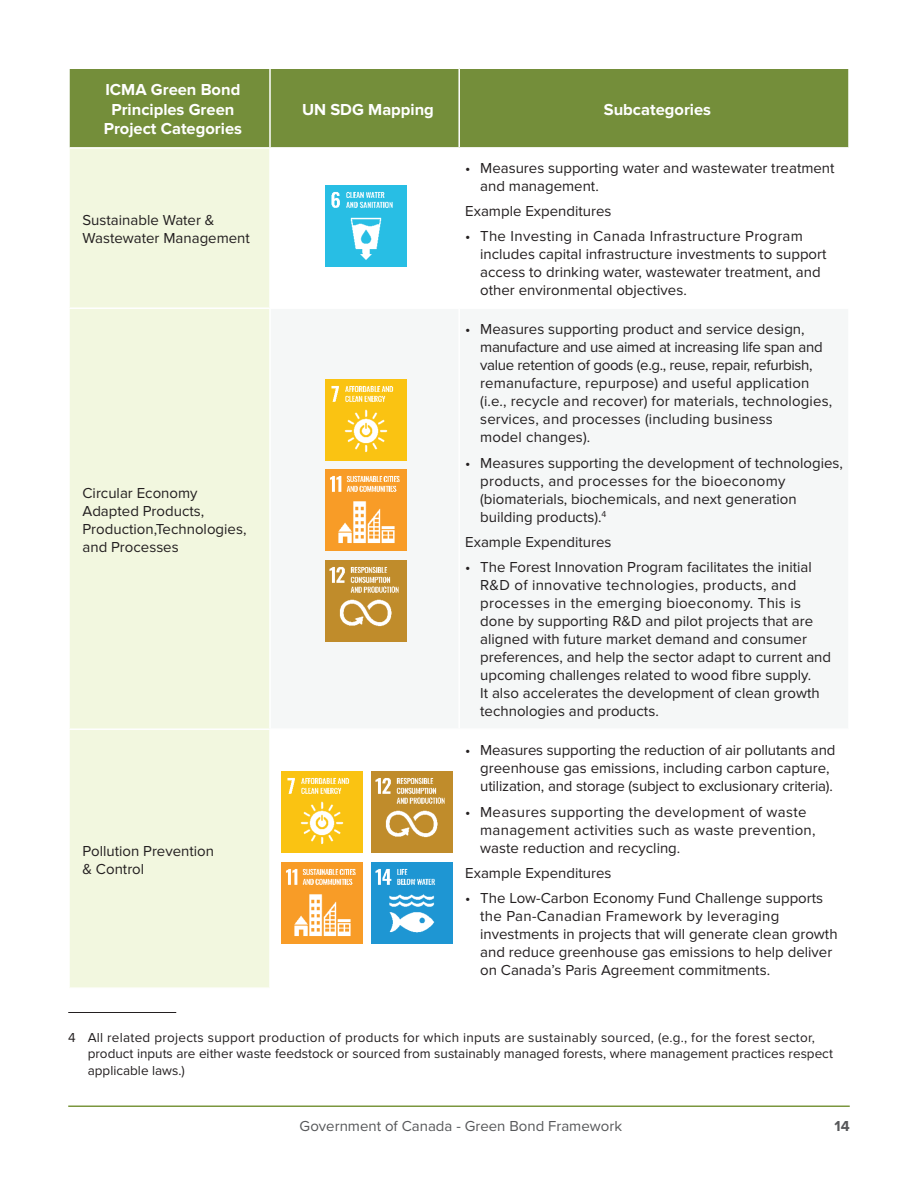
<style>
.page{position:relative;width:918px;height:1188px;background:#fff}
.page>*{position:absolute;margin:0;border:0;box-sizing:border-box;transform-origin:0 0}
.t1{font:700 16.5px/19.8px "Proxima Nova";color:#fff;text-align:center}
.t2{font:15px/18px "Proxima Nova";color:#231f20}
.t3{font:15px/18px "Proxima Nova";letter-spacing:.02em;color:#231f20}
.t4{font:15px "Proxima Nova";color:#57585a}
.t5{font:700 15px "Proxima Nova";color:#57585a}
.t6{font:13.5px/16.2px "Proxima Nova";color:#231f20}
</style>
<div class="page">
<hr style="left:68px;top:1106px;width:782px;height:1px;background:#7b963e">
<div style="left:70px;top:69px;width:778px;height:78px;background:#748e3a"></div>
<div style="left:70px;top:149px;width:199px;height:838px;background:#f2f7df"></div>
<hr style="left:458px;top:69px;width:2px;height:78px;background:#fff">
<hr style="left:269px;top:69px;width:2px;height:78px;background:#fff">
<hr style="left:68px;top:307px;width:202px;height:2px;background:#fff">
<hr style="left:68px;top:728px;width:202px;height:2px;background:#fff">
<hr style="left:68px;top:1012px;width:108px;height:1px;background:#231f20">
<img style="left:325px;top:186px;width:81px;height:81px">
<img style="left:325px;top:379px;width:81px;height:81px">
<img style="left:325px;top:470px;width:81px;height:81px">
<img style="left:325px;top:560px;width:81px;height:81px">
<img style="left:372px;top:772px;width:81px;height:81px">
<img style="left:372px;top:863px;width:81px;height:81px">
<img style="left:282px;top:863px;width:81px;height:81px">
<img style="left:282px;top:772px;width:81px;height:81px">
<p class="t1" style="left:104px;top:80px;width:140px">ICMA Green Bond<br>Principles Green<br>Project Categories</p>
<p class="t2" style="left:82px;top:212px;width:169px">Sustainable Water &amp;<br>Wastewater Management</p>
<p class="t2" style="left:82px;top:484px;width:165px">Circular Economy<br>Adapted Products,<br>Production,Technologies, and Processes</p>
<p class="t2" style="left:82px;top:842px;width:133px">Pollution Prevention &amp; Control</p>
<p class="t1" style="left:302px;top:100px;width:133px">UN SDG Mapping</p>
<p class="t1" style="left:604px;top:100px;width:109px">Subcategories</p>
<p class="t2" style="left:480px;top:160px;width:356px;text-indent:-15px">• Measures supporting water and wastewater treatment and management.</p>
<p class="t2" style="left:465px;top:203px;width:148px">Example Expenditures</p>
<p class="t2" style="left:480px;top:227px;width:348px;text-indent:-15px">• The Investing in Canada Infrastructure Program includes capital infrastructure investments to support access to drinking water, wastewater treatment, and other environmental objectives.</p>
<p class="t2" style="left:480px;top:320px;width:354px;text-indent:-15px">• Measures supporting product and service design, manufacture and use aimed at increasing life span and value retention of goods (e.g., reuse, repair, refurbish, remanufacture, repurpose) and useful application (i.e., recycle and recover) for materials, technologies, services, and processes (including business<br>model changes).</p>
<p class="t2" style="left:480px;top:455px;width:364px;text-indent:-15px">• Measures supporting the development of technologies, products, and processes for the bioeconomy (biomaterials, biochemicals, and next generation building products).<sup>4</sup></p>
<p class="t2" style="left:465px;top:534px;width:148px">Example Expenditures</p>
<p class="t2" style="left:480px;top:558px;width:352px;text-indent:-15px">• The Forest Innovation Program facilitates the initial R&amp;D of innovative technologies, products, and processes in the emerging bioeconomy. This is done by supporting R&amp;D and pilot projects that are aligned with future market demand and consumer preferences, and help the sector adapt to current and upcoming challenges related to wood fibre supply.<br>It also accelerates the development of clean growth technologies and products.</p>
<p class="t2" style="left:480px;top:741px;width:357px;text-indent:-15px">• Measures supporting the reduction of air pollutants and greenhouse gas emissions, including carbon capture, utilization, and storage (subject to exclusionary criteria).</p>
<p class="t3" style="left:480px;top:804px;width:337px;text-indent:-15px">• Measures supporting the development of waste management activities such as waste prevention, waste reduction and recycling.</p>
<p class="t2" style="left:465px;top:864px;width:148px">Example Expenditures</p>
<p class="t2" style="left:480px;top:889px;width:359px;text-indent:-15px">• The Low-Carbon Economy Fund Challenge supports the Pan-Canadian Framework by leveraging investments in projects that will generate clean growth and reduce greenhouse gas emissions to help deliver on Canada’s Paris Agreement commitments.</p>
<p class="t6" style="left:88px;top:1030px;width:747px;text-indent:-19px">4 All related projects support production of products for which inputs are sustainably sourced, (e.g., for the forest sector, product inputs are either waste feedstock or sourced from sustainably managed forests, where management practices respect applicable laws.)</p>
<p class="t4" style="left:300px;top:1117px;width:324px">Government of Canada - Green Bond Framework</p>
<p class="t5" style="left:835px;top:1117px;width:17px">14</p>
</div>
